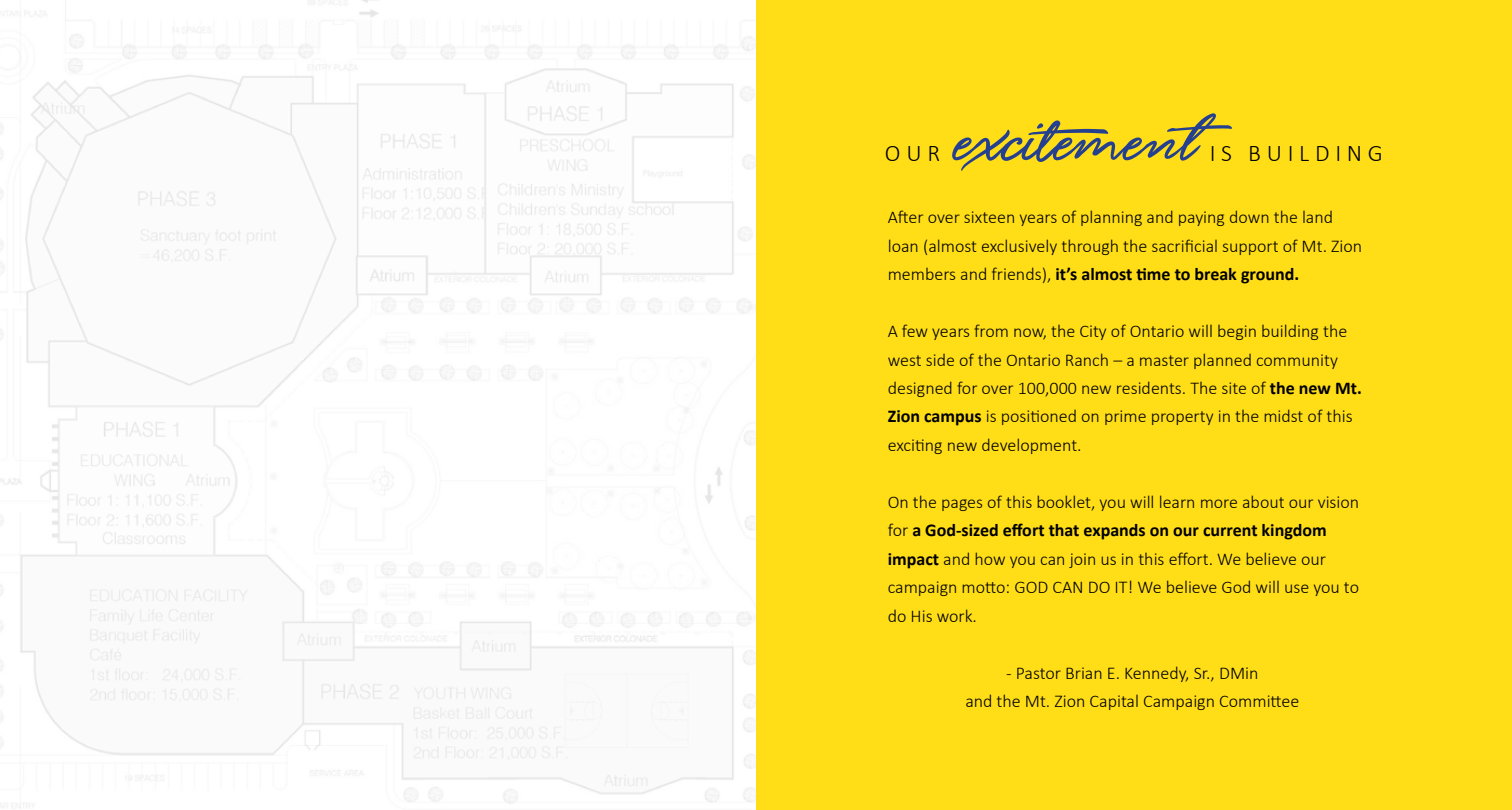
<style>
.page{position:relative;width:1512px;height:810px;background:#fff}
.page>*{position:absolute;margin:0;border:0;box-sizing:border-box;transform-origin:0 0}
.t1{font:97.5px "Unthrift First Personal";color:#25408f}
.t2{font:300 24px "Calibri";letter-spacing:.24em;color:#000}
.t3{font:300 18px/28.5px "Calibri";color:#000}
.s1{font-weight:700}
</style>
<div class="page">
<img style="left:0;top:0;width:756px;height:809px">
<div style="left:756px;top:0;width:756px;height:810px;background:#ffde17"></div>
<h2 class="t2" style="left:885px;top:139px;width:57px">OUR</h2>
<h1 class="t1" style="left:956px;top:80px;width:294px">excitement</h1>
<h2 class="t2" style="left:1210px;top:139px;width:175px">IS BUILDING</h2>
<p class="t3" style="left:888px;top:202px;width:476px">After over sixteen years of planning and paying down the land loan (almost exclusively through the sacrificial support of Mt. Zion members and friends), <span class="s1">it’s almost time to break ground.</span></p>
<p class="t3" style="left:888px;top:316px;width:476px">A few years from now, the City of Ontario will begin building the west side of the Ontario Ranch – a master planned community designed for over 100,000 new residents. The site of <span class="s1">the new Mt.<br>Zion campus</span> is positioned on prime property in the midst of this exciting new development.</p>
<p class="t3" style="left:888px;top:487px;width:473px">On the pages of this booklet, you will learn more about our vision for <span class="s1">a God-sized effort that expands on our current kingdom impact</span> and how you can join us in this effort. We believe our campaign motto: GOD CAN DO IT! We believe God will use you to do His work.</p>
<p class="t3" style="left:965px;top:658px;width:336px;text-align:center">- Pastor Brian E. Kennedy, Sr., DMin<br>and the Mt. Zion Capital Campaign Committee</p>
</div>
